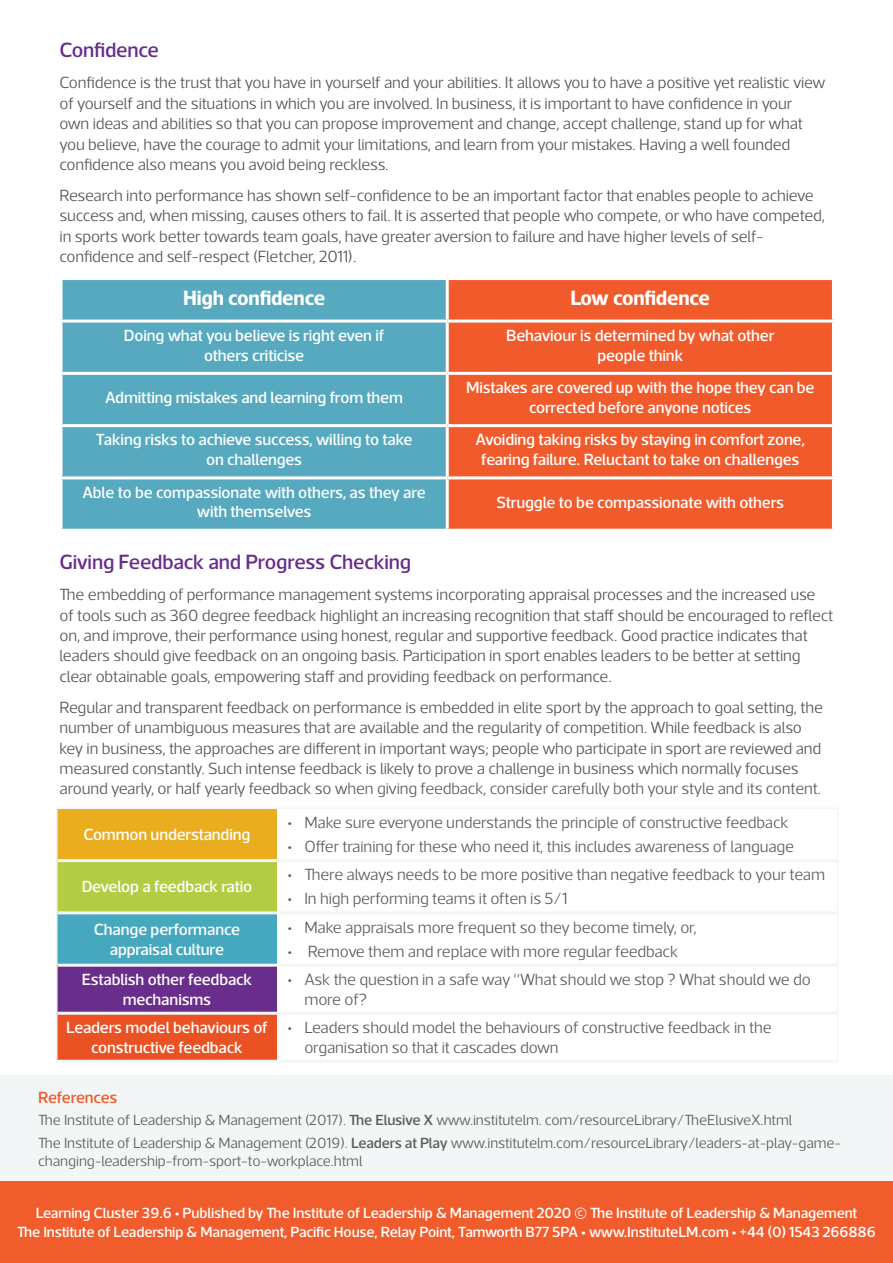
<style>
.page{position:relative;width:893px;height:1263px;background:#fff}
.page>*{position:absolute;margin:0;border:0;box-sizing:border-box;transform-origin:0 0}
.t1{font:500 21px "Acto";letter-spacing:-.01em;color:#682c8b}
.special_header_1{font:700 21px "Acto";letter-spacing:-.01em;color:#fff}
.t2{font:300 16.5px/20.4px "Acto";letter-spacing:-.01em;color:#545659}
.table_content_1{font:500 16.5px/19.8px "Acto";letter-spacing:-.01em;color:#fff;text-align:center}
.t3{font:300 16.5px/19.8px "Acto";letter-spacing:-.01em;color:#5d5d5d}
.header_-_references{font:500 16.5px "Acto";letter-spacing:-.015em;color:#f15b2c}
.references_text{font:300 15px/18px "Acto";letter-spacing:-.01em;color:#5d5d5d}
.footer_text{font:500 15px "Acto";letter-spacing:-.01em;color:#fff}
.s1{color:#5d5d5d}
.s2{font-weight:500}
.s3{font-size:22.5px}
</style>
<div class="page">
<div style="left:0;top:1075px;width:893px;height:138px;background:#f3f6f7"></div>
<div style="left:0;top:1181px;width:893px;height:82px;background:#f15c2d"></div>
<div style="left:63px;top:280px;width:383px;height:249px;background:#56a9bf"></div>
<div style="left:449px;top:280px;width:383px;height:249px;background:#f15b2c"></div>
<hr style="left:60px;top:320px;width:387px;height:3px;background:#fff">
<hr style="left:447px;top:320px;width:388px;height:3px;background:#fff">
<hr style="left:60px;top:372px;width:387px;height:3px;background:#fff">
<hr style="left:447px;top:372px;width:388px;height:3px;background:#fff">
<hr style="left:60px;top:424px;width:387px;height:3px;background:#fff">
<hr style="left:447px;top:424px;width:388px;height:3px;background:#fff">
<hr style="left:60px;top:476px;width:387px;height:3px;background:#fff">
<hr style="left:447px;top:476px;width:388px;height:3px;background:#fff">
<div style="left:57px;top:808px;width:220px;height:53px;background:#eaad20"></div>
<div style="left:57px;top:861px;width:220px;height:52px;background:#b2cc43"></div>
<div style="left:57px;top:913px;width:220px;height:52px;background:#46a8bf"></div>
<div style="left:57px;top:965px;width:220px;height:48px;background:#692d8b"></div>
<div style="left:57px;top:1013px;width:220px;height:48px;background:#ea5123"></div>
<hr style="left:58px;top:859px;width:219px;height:3px;background:#f3f6f7">
<hr style="left:277px;top:859px;width:560px;height:3px;background:#f3f6f7">
<hr style="left:58px;top:911px;width:219px;height:3px;background:#f3f6f7">
<hr style="left:277px;top:911px;width:560px;height:3px;background:#f3f6f7">
<hr style="left:58px;top:964px;width:219px;height:3px;background:#f3f6f7">
<hr style="left:277px;top:964px;width:560px;height:3px;background:#f3f6f7">
<hr style="left:58px;top:1012px;width:219px;height:3px;background:#f3f6f7">
<hr style="left:277px;top:1012px;width:560px;height:3px;background:#f3f6f7">
<hr style="left:56px;top:807px;width:221px;height:2px;background:#f4f5f6">
<hr style="left:56px;top:809px;width:2px;height:52px;background:#f4f5f6">
<hr style="left:277px;top:807px;width:561px;height:2px;background:#f4f5f6">
<hr style="left:837px;top:809px;width:1px;height:52px;background:#f4f5f6">
<hr style="left:56px;top:861px;width:2px;height:52px;background:#f4f5f6">
<hr style="left:837px;top:861px;width:1px;height:52px;background:#f4f5f6">
<hr style="left:56px;top:913px;width:2px;height:52px;background:#f4f5f6">
<hr style="left:837px;top:913px;width:1px;height:52px;background:#f4f5f6">
<hr style="left:56px;top:965px;width:2px;height:48px;background:#f4f5f6">
<hr style="left:837px;top:965px;width:1px;height:48px;background:#f4f5f6">
<hr style="left:56px;top:1013px;width:2px;height:47px;background:#f4f5f6">
<hr style="left:837px;top:1013px;width:1px;height:47px;background:#f4f5f6">
<hr style="left:56px;top:1060px;width:221px;height:3px;background:#f4f5f6">
<hr style="left:277px;top:1060px;width:561px;height:3px;background:#f4f5f6">
<p class="t1" style="left:60px;top:38px;width:101px">Confidence</p>
<p class="t2" style="left:60px;top:72px;width:767px">Confidence is the trust that you have in yourself and your abilities. It allows you to have a positive yet realistic view of yourself and the situations in which you are involved. In business, it is important to have confidence in your own ideas and abilities so that you can propose improvement and change, accept challenge, stand up for what you believe, have the courage to admit your limitations, and learn from your mistakes. Having a well founded confidence also means you avoid being reckless.</p>
<p class="t2" style="left:60px;top:185px;width:767px">Research into performance has shown self-confidence to be an important factor that enables people to achieve success and, when missing, causes others to fail. It is asserted that people who compete, or who have competed, in sports work better towards team goals, have greater aversion to failure and have higher levels of self&shy;confidence and self-respect (Fletcher, 2011).</p>
<p class="special_header_1" style="left:183px;top:285px;width:144px">High confidence</p>
<p class="special_header_1" style="left:571px;top:285px;width:141px">Low confidence</p>
<p class="table_content_1" style="left:124px;top:325px;width:262px">Doing what you believe is right even if others criticise</p>
<p class="table_content_1" style="left:506px;top:325px;width:270px">Behaviour is determined by what other people think</p>
<p class="table_content_1" style="left:105px;top:387px;width:299px">Admitting mistakes and learning from them</p>
<p class="table_content_1" style="left:466px;top:377px;width:350px">Mistakes are covered up with the hope they can be corrected before anyone notices</p>
<p class="table_content_1" style="left:96px;top:429px;width:318px">Taking risks to achieve success, willing to take on challenges</p>
<p class="table_content_1" style="left:476px;top:429px;width:331px">Avoiding taking risks by staying in comfort zone, fearing failure. Reluctant to take on challenges</p>
<p class="table_content_1" style="left:82px;top:482px;width:345px">Able to be compassionate with others, as they are with themselves</p>
<p class="table_content_1" style="left:497px;top:492px;width:289px">Struggle to be compassionate with others</p>
<p class="t1" style="left:60px;top:549px;width:353px">Giving Feedback and Progress Checking</p>
<p class="t2" style="left:60px;top:584px;width:775px">The embedding of performance management systems incorporating appraisal processes and the increased use of tools such as 360 degree feedback highlight an increasing recognition that staff should be encouraged to reflect on, and improve, their performance using honest, regular and supportive feedback. Good practice indicates that leaders should give feedback on an ongoing basis. Participation in sport enables leaders to be better at setting clear obtainable goals, empowering staff and providing feedback on performance.</p>
<p class="t2" style="left:60px;top:697px;width:765px">Regular and transparent feedback on performance is embedded in elite sport by the approach to goal setting, the number of unambiguous measures that are available and the regularity of competition. While feedback is also key in business, the approaches are different in important ways; people who participate in sport are reviewed and measured constantly. Such intense feedback is likely to prove a challenge in business which normally focuses around yearly, or half yearly feedback so w<span class="s1">hen giving feedback, consider carefully both your style and its content.</span></p>
<p class="table_content_1" style="left:83px;top:824px;width:169px">Common understanding</p>
<p class="t3" style="left:287px;top:812px;width:503px">• Make sure everyone understands the principle of constructive feedback</p>
<p class="t3" style="left:287px;top:836px;width:508px">• Offer training for these who need it, this includes awareness of language</p>
<p class="table_content_1" style="left:82px;top:876px;width:172px">Develop a feedback ratio</p>
<p class="t3" style="left:287px;top:865px;width:539px">• There always needs to be more positive than negative feedback to your team</p>
<p class="t3" style="left:287px;top:889px;width:281px">• In high performing teams it often is 5/1</p>
<p class="table_content_1" style="left:94px;top:919px;width:148px">Change performance appraisal culture</p>
<p class="t3" style="left:287px;top:917px;width:411px">• Make appraisals more frequent so they become timely, or,</p>
<p class="t3" style="left:287px;top:941px;width:392px">• Remove them and replace with more regular feedback</p>
<p class="table_content_1" style="left:82px;top:969px;width:172px">Establish other feedback mechanisms</p>
<p class="t3" style="left:304px;top:969px;width:508px;text-indent:-17px">• Ask the question in a safe way “What should we stop ? What should we do more of?</p>
<p class="table_content_1" style="left:66px;top:1017px;width:203px">Leaders model behaviours of constructive feedback</p>
<p class="t3" style="left:304px;top:1017px;width:469px;text-indent:-17px">• Leaders should model the behaviours of constructive feedback in the organisation so that it cascades down</p>
<p class="header_-_references" style="left:38px;top:1087px;width:81px">References</p>
<p class="references_text" style="left:38px;top:1111px;width:756px">The Institute of Leadership &amp; Management (2017). <span class="s2">The Elusive X</span> www.institutelm. com/resourceLibrary/TheElusiveX.html</p>
<p class="references_text" style="left:38px;top:1133px;width:805px">The Institute of Leadership &amp; Management (2019). <span class="s2">Leaders at Play</span> www.institutelm.com/resourceLibrary/leaders-at-play-game&shy;changing-leadership-from-sport-to-workplace.html</p>
<p class="footer_text" style="left:36px;top:1204px;width:823px">Learning Cluster 39.6 • Published by The Institute of Leadership &amp; Management 2020 <span class="s3">©</span> The Institute of Leadership &amp; Management</p>
<p class="footer_text" style="left:17px;top:1223px;width:860px">The Institute of Leadership &amp; Management, Pacific House, Relay Point, Tamworth B77 5PA • www.InstituteLM.com • +44 (0) 1543 266886</p>
</div>
